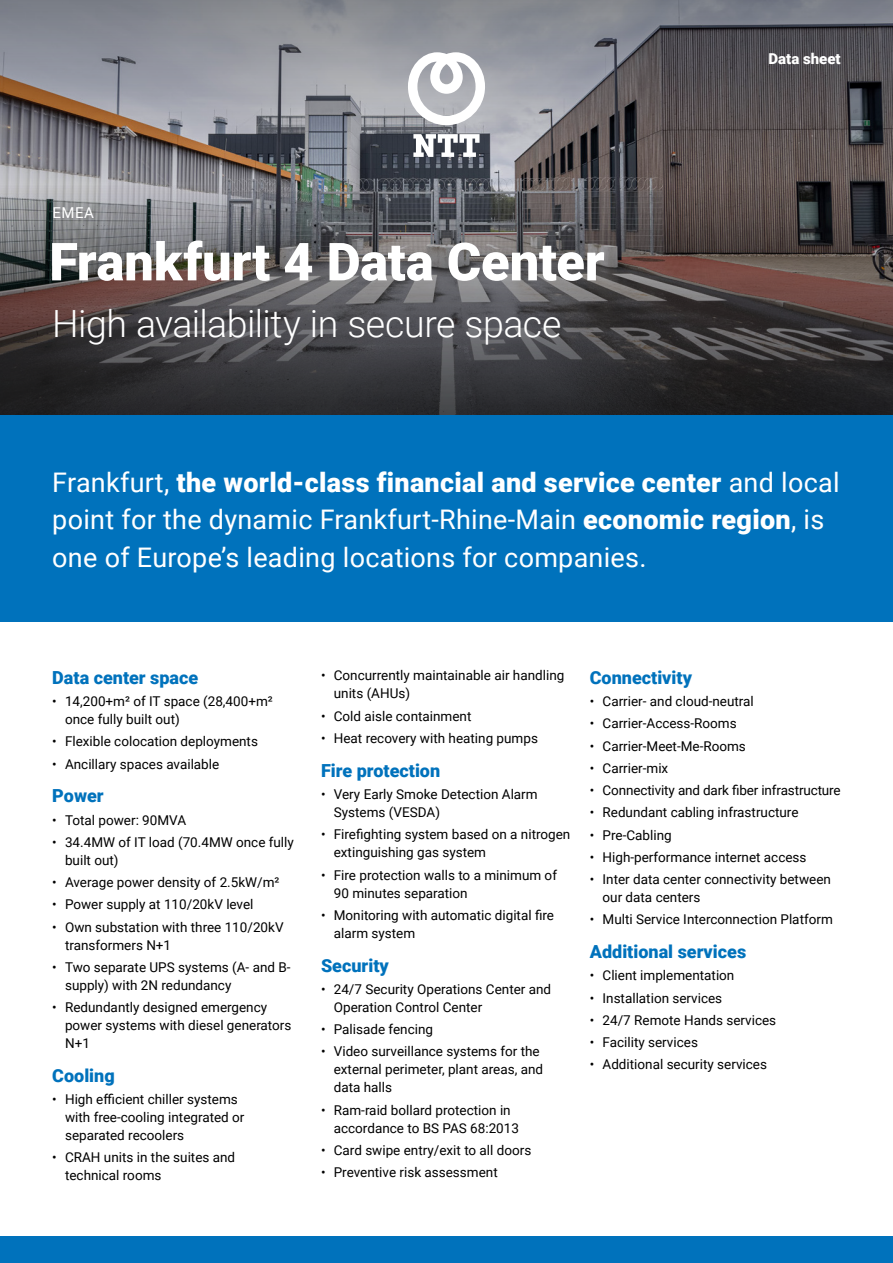
<style>
.page{position:relative;width:893px;height:1263px;background:#fff}
.page>*{position:absolute;margin:0;border:0;box-sizing:border-box;transform-origin:0 0}
.HEADING_1{font:900 52.5px "Roboto";letter-spacing:-.005em;color:#fff}
.HEADING_2{font:300 37.5px "Roboto";letter-spacing:-.015em;color:#fff}
.DOCUMENT_OVERVIEW{font:27px/37.5px "Roboto";letter-spacing:.01em;color:#fff}
.HEADING_3{font:900 18px "Roboto";color:#0072bc}
.DOCUMENT_TYPE{font:900 15px "Roboto";color:#fff}
.DESCRIPTOR{font:15px "Roboto";color:#fff}
.t1{font:13.5px/18px "Roboto";color:#000}
.s1{font-weight:900}
</style>
<div class="page">
<div style="left:0;top:1236px;width:893px;height:27px;background:#0072bc"></div>
<svg style="left:0;top:0;width:893px;height:415px;background:#5f5d60"></svg>
<svg style="left:413px;top:134px;width:67px;height:23px"></svg>
<svg style="left:407px;top:52px;width:79px;height:75px"></svg>
<div style="left:0;top:415px;width:893px;height:207px;background:#0072bc"></div>
<p class="DESCRIPTOR" style="left:53px;top:202px;width:43px">EMEA</p>
<p class="HEADING_1" style="left:49px;top:225px;width:557px">Frankfurt 4 Data Center</p>
<p class="HEADING_2" style="left:52px;top:297px;width:511px">High availability in secure space</p>
<p class="DOCUMENT_TYPE" style="left:768px;top:48px;width:74px">Data sheet</p>
<p class="DOCUMENT_OVERVIEW" style="left:52px;top:462px;width:789px">Frankfurt, <span class="s1">the world-class financial and service center</span> and local point for the dynamic Frankfurt-Rhine-Main <span class="s1">economic region</span>, is one of Europe’s leading locations for companies.</p>
<p class="HEADING_3" style="left:52px;top:665px;width:148px">Data center space</p>
<p class="t1" style="left:65px;top:692px;width:209px;text-indent:-13px">• 14,200+m² of IT space (28,400+m² once fully built out)</p>
<p class="t1" style="left:52px;top:732px;width:207px">• Flexible colocation deployments</p>
<p class="t1" style="left:52px;top:754px;width:169px">• Ancillary spaces available</p>
<p class="HEADING_3" style="left:52px;top:783px;width:53px">Power</p>
<p class="t1" style="left:52px;top:810px;width:135px">• Total power: 90MVA</p>
<p class="t1" style="left:65px;top:832px;width:230px;text-indent:-13px">• 34.4MW of IT load (70.4MW once fully built out)</p>
<p class="t1" style="left:52px;top:873px;width:229px">• Average power density of 2.5kW/m²</p>
<p class="t1" style="left:52px;top:895px;width:203px">• Power supply at 110/20kV level</p>
<p class="t1" style="left:65px;top:917px;width:220px;text-indent:-13px">• Own substation with three 110/20kV transformers N+1</p>
<p class="t1" style="left:65px;top:957px;width:227px;text-indent:-13px">• Two separate UPS systems (A- and B&shy;supply) with 2N redundancy</p>
<p class="t1" style="left:65px;top:998px;width:228px;text-indent:-13px">• Redundantly designed emergency power systems with diesel generators<br>N+1</p>
<p class="HEADING_3" style="left:52px;top:1063px;width:64px">Cooling</p>
<p class="t1" style="left:65px;top:1090px;width:181px;text-indent:-13px">• High efficient chiller systems with free-cooling integrated or separated recoolers</p>
<p class="t1" style="left:65px;top:1148px;width:172px;text-indent:-13px">• CRAH units in the suites and technical rooms</p>
<p class="t1" style="left:334px;top:666px;width:232px;text-indent:-13px">• Concurrently maintainable air handling units (AHUs)</p>
<p class="t1" style="left:321px;top:706px;width:152px">• Cold aisle containment</p>
<p class="t1" style="left:321px;top:729px;width:218px">• Heat recovery with heating pumps</p>
<p class="HEADING_3" style="left:321px;top:758px;width:121px">Fire protection</p>
<p class="t1" style="left:334px;top:785px;width:205px;text-indent:-13px">• Very Early Smoke Detection Alarm<br>Systems (VESDA)</p>
<p class="t1" style="left:334px;top:825px;width:238px;text-indent:-13px">• Firefighting system based on a nitrogen extinguishing gas system</p>
<p class="t1" style="left:334px;top:865px;width:225px;text-indent:-13px">• Fire protection walls to a minimum of<br>90 minutes separation</p>
<p class="t1" style="left:334px;top:905px;width:222px;text-indent:-13px">• Monitoring with automatic digital fire alarm system</p>
<p class="HEADING_3" style="left:321px;top:952px;width:69px">Security</p>
<p class="t1" style="left:334px;top:979px;width:219px;text-indent:-13px">• 24/7 Security Operations Center and<br>Operation Control Center</p>
<p class="t1" style="left:321px;top:1020px;width:114px">• Palisade fencing</p>
<p class="t1" style="left:334px;top:1042px;width:211px;text-indent:-13px">• Video surveillance systems for the external perimeter, plant areas, and data halls</p>
<p class="t1" style="left:334px;top:1100px;width:187px;text-indent:-13px">• Ram-raid bollard protection in accordance to BS PAS 68:2013</p>
<p class="t1" style="left:321px;top:1140px;width:212px">• Card swipe entry/exit to all doors</p>
<p class="t1" style="left:321px;top:1163px;width:178px">• Preventive risk assessment</p>
<p class="HEADING_3" style="left:590px;top:665px;width:104px">Connectivity</p>
<p class="t1" style="left:590px;top:692px;width:166px">• Carrier- and cloud-neutral</p>
<p class="t1" style="left:590px;top:714px;width:148px">• Carrier-Access-Rooms</p>
<p class="t1" style="left:590px;top:736px;width:158px">• Carrier-Meet-Me-Rooms</p>
<p class="t1" style="left:590px;top:758px;width:80px">• Carrier-mix</p>
<p class="t1" style="left:590px;top:781px;width:252px">• Connectivity and dark fiber infrastructure</p>
<p class="t1" style="left:590px;top:803px;width:210px">• Redundant cabling infrastructure</p>
<p class="t1" style="left:590px;top:825px;width:83px">• Pre-Cabling</p>
<p class="t1" style="left:590px;top:847px;width:218px">• High-performance internet access</p>
<p class="t1" style="left:603px;top:870px;width:230px;text-indent:-13px">• Inter data center connectivity between our data centers</p>
<p class="t1" style="left:590px;top:910px;width:245px">• Multi Service Interconnection Platform</p>
<p class="HEADING_3" style="left:590px;top:939px;width:158px">Additional services</p>
<p class="t1" style="left:590px;top:966px;width:146px">• Client implementation</p>
<p class="t1" style="left:590px;top:988px;width:134px">• Installation services</p>
<p class="t1" style="left:590px;top:1011px;width:188px">• 24/7 Remote Hands services</p>
<p class="t1" style="left:590px;top:1033px;width:110px">• Facility services</p>
<p class="t1" style="left:590px;top:1055px;width:179px">• Additional security services</p>
</div>
